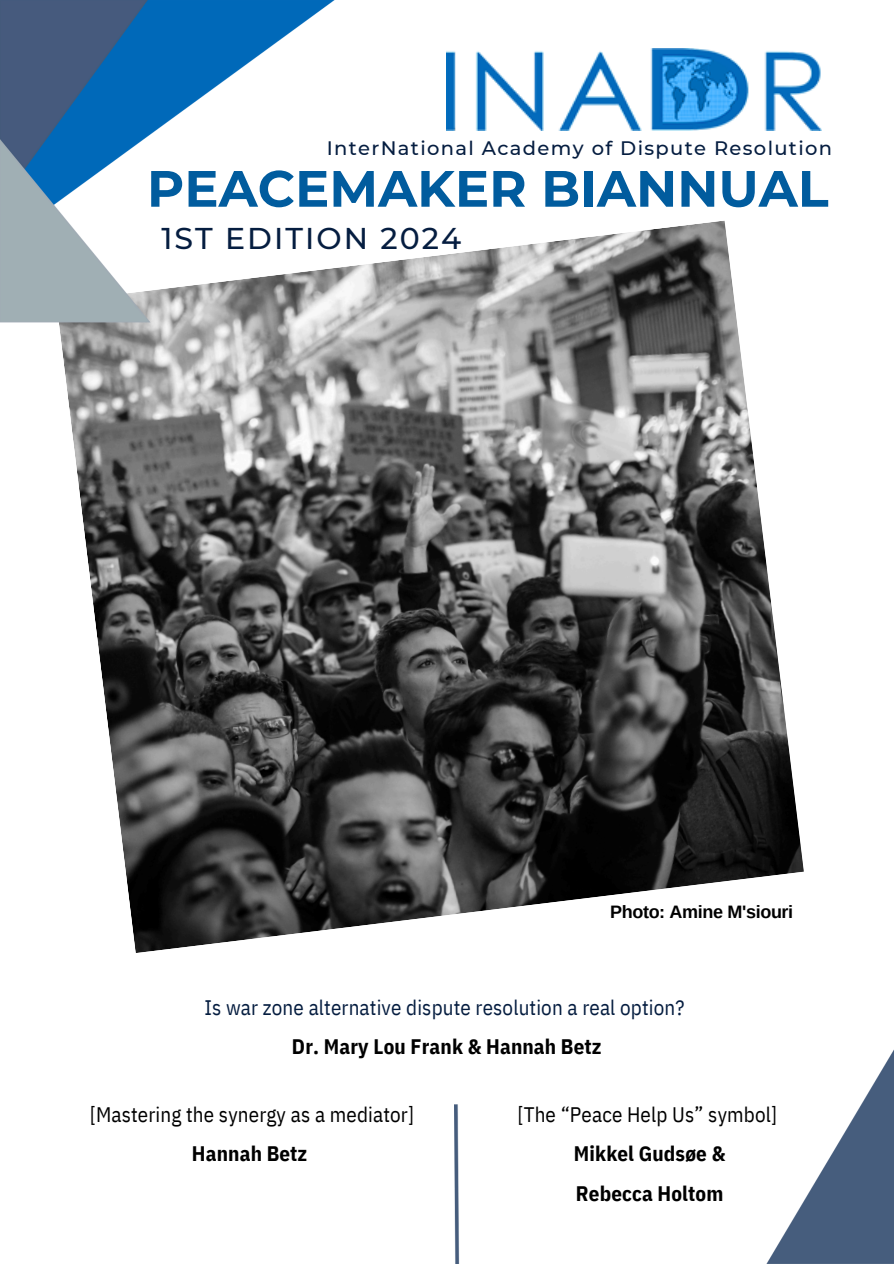
<style>
.page{position:relative;width:894px;height:1264px;background:#fff}
.page>*{position:absolute;margin:0;border:0;box-sizing:border-box;transform-origin:0 0}
.t1{font:700 51px "Montserrat";color:#015c9e}
.t2{font:500 30px "Montserrat";letter-spacing:.07em;color:#051d40}
.t3{font:21px/39.3px "IBM Plex Sans Cond";letter-spacing:.005em;color:#051d40;text-align:center}
.t4{font:700 21px/39.3px "IBM Plex Sans Cond";letter-spacing:.005em;color:#000;text-align:center}
.t5{font:21px/39.3px "IBM Plex Sans Cond";letter-spacing:.005em;color:#000;text-align:center}
.t6{font:500 19.5px "Montserrat";letter-spacing:.07em;color:#051d40}
.t7{font:700 18px "Arimo";letter-spacing:-.02em;color:#000}
.s1{font-weight:700;color:#000}
.s2{font-weight:700}
.s3{font-weight:400}
</style>
<div class="page">
<img style="left:60px;top:221px;width:743px;height:732px">
<img style="left:446px;top:48px;width:375px;height:82px">
<img style="left:0;top:0;width:365px;height:329px">
<img style="left:454px;top:1104px;width:5px;height:159px">
<img style="left:767px;top:1051px;width:126px;height:211px">
<h4 class="t6" style="left:326px;top:136px;width:507px">InterNational Academy of Dispute Resolution</h4>
<h2 class="t1" style="left:147px;top:157px;width:683px">PEACEMAKER BIANNUAL</h2>
<p class="t2" style="left:161px;top:220px;width:301px">1ST EDITION 2024</p>
<p class="t7" style="left:610px;top:901px;width:185px">Photo: Amine M'siouri</p>
<h3 class="t3" style="left:204px;top:987px;width:481px">Is war zone alternative dispute resolution a real option?<br><span class="s1">Dr. Mary Lou Frank &amp; Hannah Betz</span></h3>
<p class="t5" style="left:90px;top:1094px;width:325px">[Mastering the synergy as a mediator]<br><span class="s2">Hannah Betz</span></p>
<h1 class="t4" style="left:517px;top:1094px;width:261px"><span class="s3">[The “Peace Help Us” symbol]<br></span>Mikkel Gudsøe &amp;<br>Rebecca Holtom</h1>
</div>
